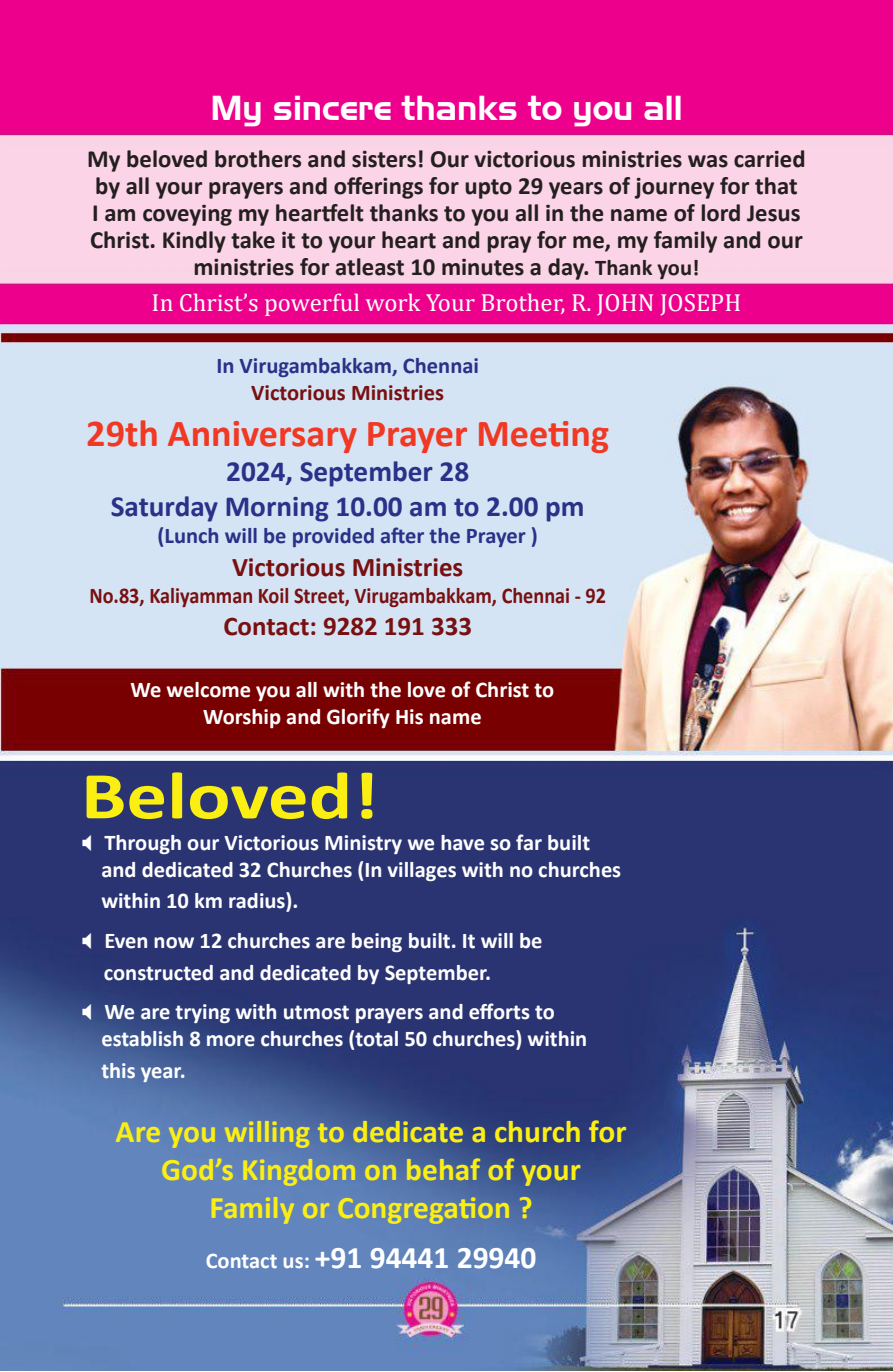
<style>
.page{position:relative;width:893px;height:1372px;background:#fff}
.page>*{position:absolute;margin:0;border:0;box-sizing:border-box;transform-origin:0 0}
.t1{font:700 67.5px "Calibri";color:#fbee12;scale:1.2 1}
.t2{font:700 38.25px "Calibri";color:#f13823}
.t3{font:33.75px "Aero Regular SWFTE";color:#fff}
.t4{font:700 31.5px/37.8px "Calibri";color:#fbee12;text-align:center}
.t5{font:700 31.5px "Calibri";color:#fff}
.t6{font:700 29.25px/35.1px "Calibri";color:#2b3088;text-align:center}
.t7{font:700 27px "Calibri";color:#781011}
.t8{font:700 24.75px/27px "Calibri";color:#241f1f;text-align:center}
.t9{font:24.75px "Cambria";color:#fff}
.t10{font:700 22.5px/27px "Calibri";color:#fff}
.t11{font:700 22.5px "Calibri";color:#2b3088}
.t12{font:700 22.5px "Calibri";color:#781011;scale:.9 1}
.t13{font:700 22.5px "Calibri";color:#781011}
.s1{font-size:22.5px}
</style>
<div class="page">
<img style="left:0;top:0;width:892px;height:1370px">
<svg style="left:82px;top:834px;width:9px;height:16px"></svg>
<svg style="left:82px;top:932px;width:9px;height:17px"></svg>
<svg style="left:82px;top:1004px;width:9px;height:16px"></svg>
<h3 class="t3" style="left:210px;top:88px;width:474px">My sincere thanks to you all</h3>
<p class="t8" style="left:87px;top:144px;width:720px">My beloved brothers and sisters! Our victorious ministries was carried by all your prayers and offerings for upto 29 years of journey for that<br>I am coveying my heartfelt thanks to you all in the name of lord Jesus Christ. Kindly take it to your heart and pray for me, my family and our ministries for atleast 10 minutes a day. <span class="s1">Thank you!</span></p>
<p class="t9" style="left:152px;top:287px;width:591px">In Christ’s powerful work Your Brother, R. JOHN JOSEPH</p>
<p class="t11" style="left:216px;top:350px;width:264px">In Virugambakkam, Chennai</p>
<p class="t13" style="left:251px;top:377px;width:194px">Victorious Ministries</p>
<h2 class="t2" style="left:86px;top:406px;width:524px">29th Anniversary Prayer Meeting</h2>
<h3 class="t6" style="left:111px;top:453px;width:475px">2024, September 28<br>Saturday Morning 10.00 am to 2.00 pm</h3>
<p class="t11" style="left:157px;top:520px;width:382px">(Lunch will be provided after the Prayer )</p>
<p class="t7" style="left:232px;top:547px;width:233px">Victorious Ministries</p>
<p class="t12" style="left:89px;top:579px;width:576px">No.83, Kaliyamman Koil Street, Virugambakkam, Chennai - 92</p>
<p class="t7" style="left:223px;top:607px;width:250px">Contact: 9282 191 333</p>
<p class="t10" style="left:131px;top:675px;width:425px;text-align:center">We welcome you all with the love of Christ to<br>Worship and Glorify His name</p>
<h1 class="t1" style="left:81px;top:748px;width:250px">Beloved!</h1>
<p class="t10" style="left:101px;top:828px;width:521px">Through our Victorious Ministry we have so far built and dedicated 32 Churches (In villages with no churches</p>
<p class="t10" style="left:101px;top:880px;width:443px;line-height:39.8px">within 10 km radius).<br>Even now 12 churches are being built. It will be</p>
<p class="t10" style="left:104px;top:951px;width:452px;line-height:39.8px">constructed and dedicated by September.<br>We are trying with utmost prayers and efforts to</p>
<p class="t10" style="left:101px;top:1022px;width:487px;line-height:31.5px">establish 8 more churches (total 50 churches) within this year.</p>
<h3 class="t4" style="left:116px;top:1112px;width:512px">Are you willing to dedicate a church for<br>God’s Kingdom on behaf of your<br>Family or Congregation ?</h3>
<h3 class="t5" style="left:206px;top:1235px;width:332px"><span class="s1">Contact us:</span> +91 94441 29940</h3>
</div>
